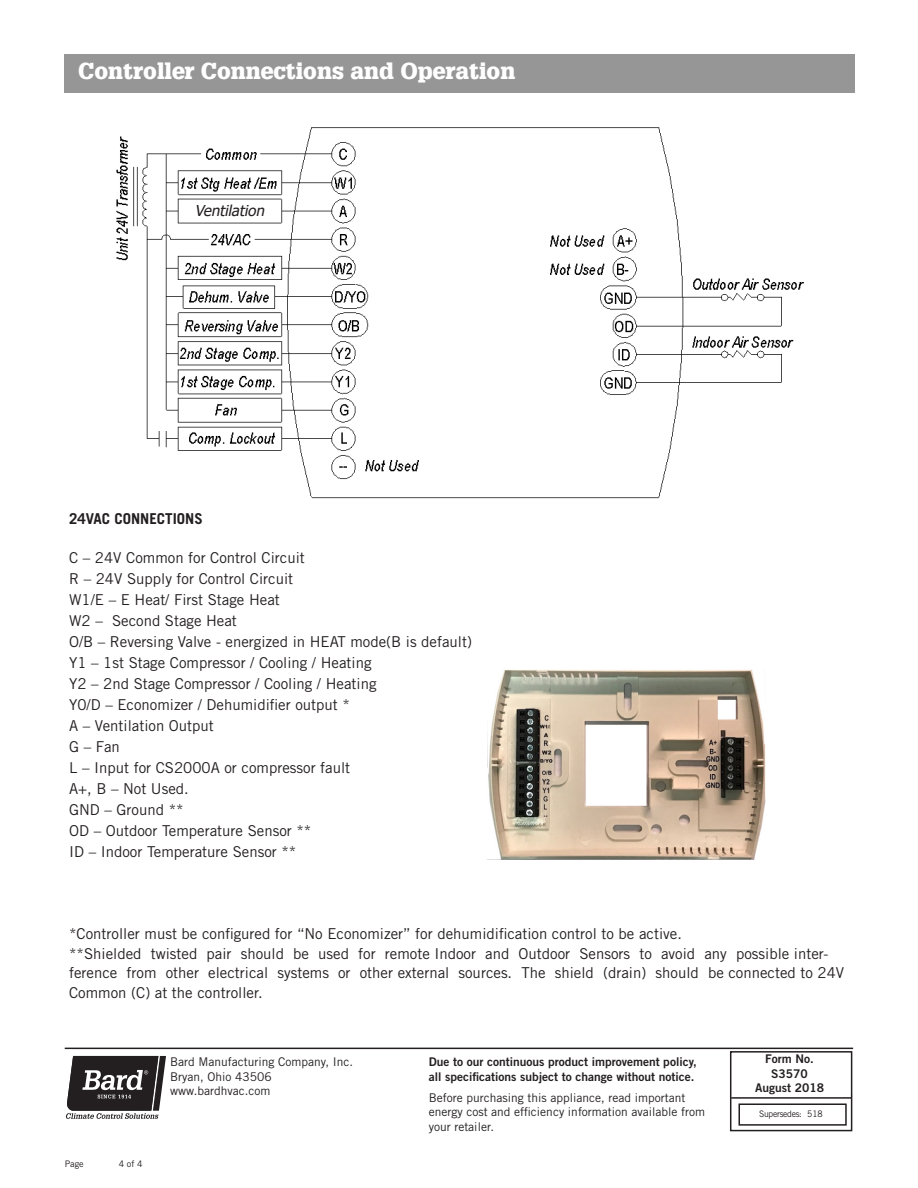
<style>
.page{position:relative;width:918px;height:1188px;background:#fff}
.page>*{position:absolute;margin:0;border:0;box-sizing:border-box;transform-origin:0 0}
.t1{font:900 22.5px "Glypha 75";color:#fff}
.t2{font:15px/19.5px "Trade Gothic LT Std";color:#231f20}
.t3{font:700 15px "Trade Gothic LT Std";color:#231f20}
.t4{font:italic 15px "Tahoma";color:#231f20}
.t5{font:12px/14.4px "Trade Gothic LT Std";color:#231f20}
.t6{font:12px/14.4px "Trade Gothic LT Std Bd 2";color:#231f20;text-align:center}
.t7{font:9px "Trade Gothic LT Std";letter-spacing:-.03em;color:#231f20;scale:.95 1}
.t8{font:9px "Trade Gothic LT Std";letter-spacing:-.03em;color:#231f20}
</style>
<div class="page">
<div style="left:65px;top:54px;width:790px;height:39px;background:#969696"></div>
<hr style="left:65px;top:1048px;width:788px;height:1px;background:#231f20">
<svg style="left:66px;top:1056px;width:100px;height:63px"></svg>
<div style="left:730px;top:1051px;width:122px;height:80px;border:2px solid #231f20"></div>
<hr style="left:731px;top:1097px;width:121px;height:2px;background:#231f20">
<div style="left:738px;top:1103px;width:109px;height:23px;border:2px solid #231f20"></div>
<img style="left:116px;top:127px;width:688px;height:372px">
<img style="left:487px;top:669px;width:279px;height:191px">
<div style="left:179px;top:202px;width:101px;height:19px;background:#fff"></div>
<p class="t1" style="left:78px;top:58px;width:439px">Controller Connections and Operation</p>
<p class="t4" style="left:195px;top:200px;width:75px">Ventilation</p>
<p class="t3" style="left:69px;top:509px;width:135px">24VAC CONNECTIONS</p>
<p class="t2" style="left:69px;top:548px;width:237px">C – 24V Common for Control Circuit</p>
<p class="t2" style="left:69px;top:569px;width:226px">R – 24V Supply for Control Circuit</p>
<p class="t2" style="left:69px;top:590px;width:212px">W1/E – E Heat/ First Stage Heat</p>
<p class="t2" style="left:69px;top:611px;width:169px">W2 – Second Stage Heat</p>
<p class="t2" style="left:69px;top:632px;width:405px">O/B – Reversing Valve - energized in HEAT mode(B is default)</p>
<p class="t2" style="left:69px;top:653px;width:304px">Y1 – 1st Stage Compressor / Cooling / Heating</p>
<p class="t2" style="left:69px;top:674px;width:309px">Y2 – 2nd Stage Compressor / Cooling / Heating</p>
<p class="t2" style="left:69px;top:695px;width:282px">Y0/D – Economizer / Dehumidifier output *</p>
<p class="t2" style="left:69px;top:716px;width:146px">A – Ventilation Output</p>
<p class="t2" style="left:69px;top:737px;width:52px">G – Fan</p>
<p class="t2" style="left:69px;top:758px;width:283px">L – Input for CS2000A or compressor fault</p>
<p class="t2" style="left:69px;top:779px;width:121px">A+, B – Not Used.</p>
<p class="t2" style="left:69px;top:800px;width:116px">GND – Ground **</p>
<p class="t2" style="left:69px;top:821px;width:244px">OD – Outdoor Temperature Sensor **</p>
<p class="t2" style="left:69px;top:842px;width:229px">ID – Indoor Temperature Sensor **</p>
<p class="t2" style="left:69px;top:924px;width:614px">*Controller must be configured for “No Economizer” for dehumidification control to be active.</p>
<p class="t2" style="left:69px;top:944px;width:777px">**Shielded twisted pair should be used for remote Indoor and Outdoor Sensors to avoid any possible inter&shy;ference from other electrical systems or other external sources. The shield (drain) should be connected to 24V<br>Common (C) at the controller.</p>
<p class="t8" style="left:65px;top:1158px;width:20px">Page</p>
<p class="t8" style="left:119px;top:1158px;width:25px">4 of 4</p>
<p class="t5" style="left:170px;top:1055px;width:184px">Bard Manufacturing Company, Inc.<br>Bryan, Ohio 43506 www.bardhvac.com</p>
<p class="t6" style="left:429px;top:1055px;width:270px">Due to our continuous product improvement policy,</p>
<p class="t6" style="left:429px;top:1069px;width:267px">all specifications subject to change without notice.</p>
<p class="t5" style="left:429px;top:1090px;width:278px">Before purchasing this appliance, read important energy cost and efficiency information available from your retailer.</p>
<p class="t6" style="left:755px;top:1052px;width:70px">Form No.<br>S3570<br>August 2018</p>
<p class="t7" style="left:759px;top:1109px;width:69px">Supersedes: 518</p>
</div>
